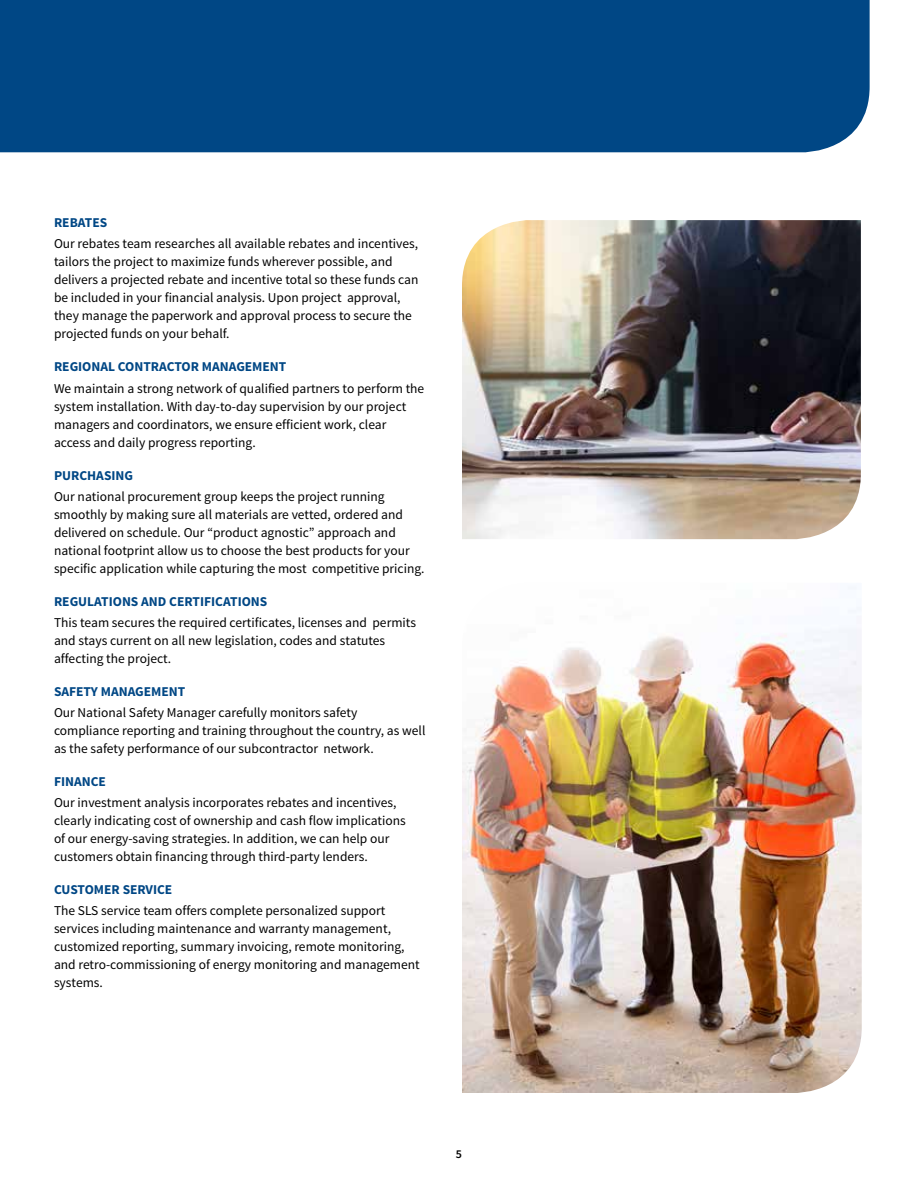
<style>
.page{position:relative;width:918px;height:1188px;background:#fff}
.page>*{position:absolute;margin:0;border:0;box-sizing:border-box;transform-origin:0 0}
.t1{font:13.5px/18px "Source Sans Pro";color:#000}
.t2{font:700 13.5px "Source Sans Pro";color:#004785}
.t3{font:600 12px "Source Sans Pro";color:#000}
</style>
<div class="page">
<div style="left:0;top:0;width:870px;height:153px;background:#004785"></div>
<img style="left:462px;top:587px;width:400px;height:506px">
<img style="left:462px;top:220px;width:399px;height:320px">
<p class="t2" style="left:54px;top:214px;width:55px">REBATES</p>
<p class="t1" style="left:54px;top:235px;width:366px">Our rebates team researches all available rebates and incentives, tailors the project to maximize funds wherever possible, and delivers a projected rebate and incentive total so these funds can be included in your financial analysis. Upon project approval, they manage the paperwork and approval process to secure the projected funds on your behalf.</p>
<p class="t2" style="left:54px;top:358px;width:234px">REGIONAL CONTRACTOR MANAGEMENT</p>
<p class="t1" style="left:54px;top:379px;width:372px">We maintain a strong network of qualified partners to perform the system installation. With day-to-day supervision by our project managers and coordinators, we ensure efficient work, clear access and daily progress reporting.</p>
<p class="t2" style="left:54px;top:466px;width:81px">PURCHASING</p>
<p class="t1" style="left:54px;top:488px;width:372px">Our national procurement group keeps the project running smoothly by making sure all materials are vetted, ordered and delivered on schedule. Our “product agnostic” approach and national footprint allow us to choose the best products for your specific application while capturing the most competitive pricing.</p>
<p class="t2" style="left:54px;top:593px;width:215px">REGULATIONS AND CERTIFICATIONS</p>
<p class="t1" style="left:54px;top:614px;width:364px">This team secures the required certificates, licenses and permits and stays current on all new legislation, codes and statutes affecting the project.</p>
<p class="t2" style="left:54px;top:683px;width:133px">SAFETY MANAGEMENT</p>
<p class="t1" style="left:54px;top:704px;width:373px">Our National Safety Manager carefully monitors safety compliance reporting and training throughout the country, as well as the safety performance of our subcontractor network.</p>
<p class="t2" style="left:54px;top:773px;width:53px">FINANCE</p>
<p class="t1" style="left:54px;top:794px;width:353px">Our investment analysis incorporates rebates and incentives, clearly indicating cost of ownership and cash flow implications of our energy-saving strategies. In addition, we can help our customers obtain financing through third-party lenders.</p>
<p class="t2" style="left:54px;top:881px;width:120px">CUSTOMER SERVICE</p>
<p class="t1" style="left:54px;top:902px;width:367px">The SLS service team offers complete personalized support services including maintenance and warranty management, customized reporting, summary invoicing, remote monitoring, and retro-commissioning of energy monitoring and management systems.</p>
<p class="t3" style="left:456px;top:1147px;width:8px">5</p>
</div>
